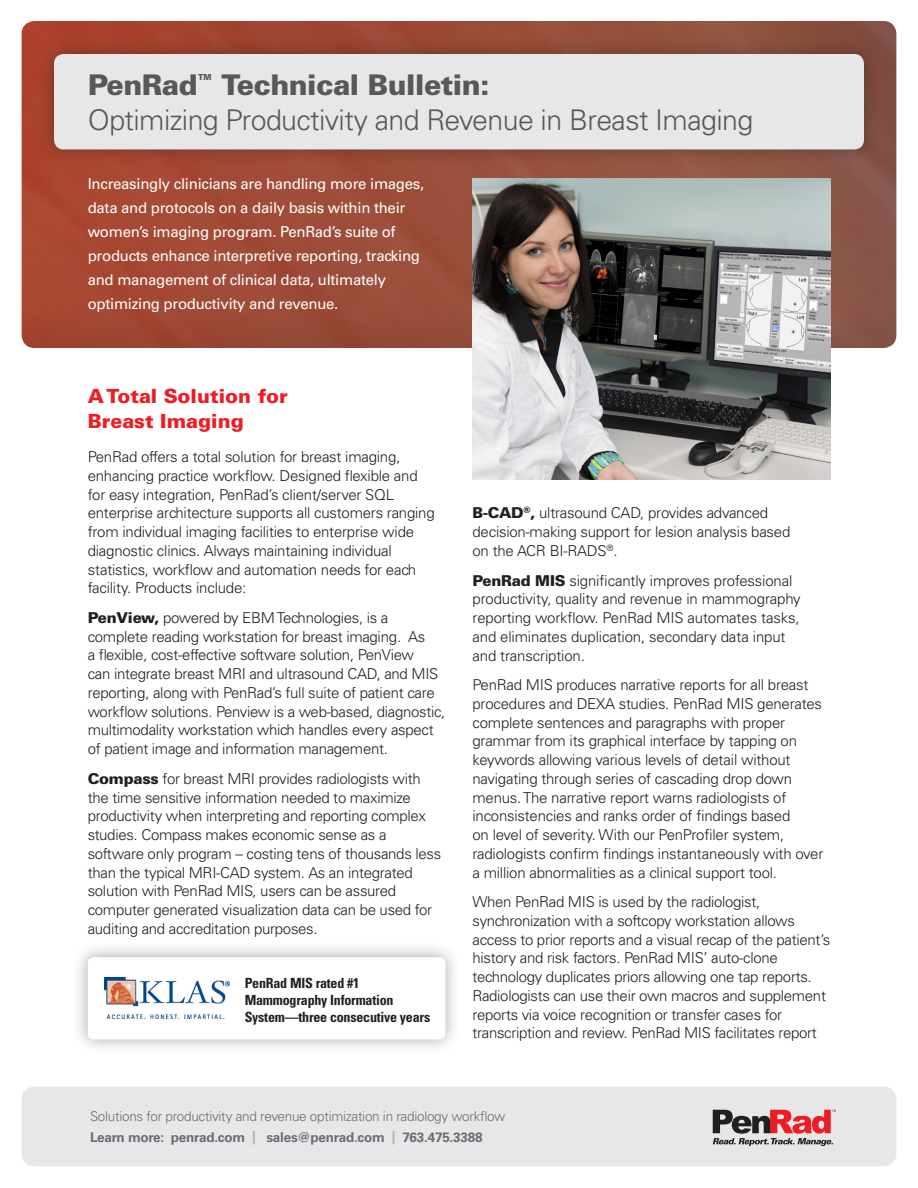
<style>
.page{position:relative;width:918px;height:1188px;background:#fff}
.page>*{position:absolute;margin:0;border:0;box-sizing:border-box;transform-origin:0 0}
.t1{font:300 28.5px/34.2px "Univers LT Std";letter-spacing:-.02em;color:#57585a}
.Subhead_Red{font:900 19.5px/25.5px "Univers LT Std";color:#ee1d23}
.Body{font:300 15px/18.8px "Univers LT Std";letter-spacing:-.02em;color:#231f20}
.Body-2{font:15px/24px "Univers LT Std";letter-spacing:-.02em;color:#fff}
.Body-3{font:700 condensed 14.1px/17.1px "Univers LT Std";letter-spacing:-.015em;color:#231f20}
.Body-4{font:300 13.5px "Univers LT Std";letter-spacing:-.02em;color:#6c6d70}
.Body-5{font:700 13.5px "Univers LT Std";letter-spacing:-.015em;color:#6c6d70}
.s1{font-weight:900}
.s2{color:#b2b3b7}
</style>
<div class="page">
<img style="left:22px;top:21px;width:874px;height:327px">
<div style="left:22px;top:1087px;width:874px;height:79px;background:#e6e7e9;border-radius:13px"></div>
<svg style="left:713px;top:1110px;width:123px;height:36px"></svg>
<img style="left:472px;top:178px;width:358px;height:301px">
<div style="left:71px;top:941px;width:390px;height:114px;background:#231f20;opacity:.4"></div>
<div style="left:88px;top:957px;width:358px;height:82px;background:#fff;border-radius:6px"></div>
<img style="left:104px;top:977px;width:126px;height:42px">
<div style="left:38px;top:38px;width:841px;height:127px;background:#231f20;opacity:.4"></div>
<div style="left:54px;top:54px;width:810px;height:95px;background:#e6e7e9;border-radius:10px"></div>
<p class="t1" style="left:88px;top:68px;width:667px"><span class="s1">PenRad</span><sup>™</sup> <span class="s1">Technical Bulletin:<br></span>Optimizing Productivity and Revenue in Breast Imaging</p>
<p class="Body-2" style="left:88px;top:172px;width:338px">Increasingly clinicians are handling more images, data and protocols on a daily basis within their women’s imaging program. PenRad’s suite of products enhance interpretive reporting, tracking and management of clinical data, ultimately optimizing productivity and revenue.</p>
<p class="Subhead_Red" style="left:88px;top:383px;width:201px">A Total Solution for<br>Breast Imaging</p>
<p class="Body" style="left:88px;top:447px;width:349px">PenRad offers a total solution for breast imaging, enhancing practice workflow. Designed flexible and for easy integration, PenRad’s client/server SQL enterprise architecture supports all customers ranging from individual imaging facilities to enterprise wide diagnostic clinics. Always maintaining individual statistics, workflow and automation needs for each facility. Products include:</p>
<p class="Body" style="left:88px;top:608px;width:359px"><span class="s1">PenView,</span> powered by EBM Technologies, is a complete reading workstation for breast imaging. As<br>a flexible, cost-effective software solution, PenView<br>can integrate breast MRI and ultrasound CAD, and MIS reporting, along with PenRad’s full suite of patient care workflow solutions. Penview is a web-based, diagnostic, multimodality workstation which handles every aspect of patient image and information management.</p>
<p class="Body" style="left:88px;top:769px;width:355px"><span class="s1">Compass</span> for breast MRI provides radiologists with the time sensitive information needed to maximize productivity when interpreting and reporting complex studies. Compass makes economic sense as a software only program – costing tens of thousands less than the typical MRI-CAD system. As an integrated solution with PenRad MIS, users can be assured computer generated visualization data can be used for auditing and accreditation purposes.</p>
<p class="Body-3" style="left:245px;top:974px;width:187px">PenRad MIS rated #1<br>Mammography Information<br>System—three consecutive years</p>
<p class="Body" style="left:472px;top:504px;width:319px"><span class="s1">B-CAD</span><sup>®</sup><span class="s1">,</span> ultrasound CAD, provides advanced decision-making support for lesion analysis based on the ACR BI-RADS<sup>®</sup>.</p>
<p class="Body" style="left:472px;top:571px;width:330px"><span class="s1">PenRad MIS</span> significantly improves professional productivity, quality and revenue in mammography reporting workflow. PenRad MIS automates tasks, and eliminates duplication, secondary data input and transcription.</p>
<p class="Body" style="left:472px;top:675px;width:352px">PenRad MIS produces narrative reports for all breast procedures and DEXA studies. PenRad MIS generates complete sentences and paragraphs with proper grammar from its graphical interface by tapping on keywords allowing various levels of detail without navigating through series of cascading drop down menus. The narrative report warns radiologists of inconsistencies and ranks order of findings based<br>on level of severity. With our PenProfiler system, radiologists confirm findings instantaneously with over a million abnormalities as a clinical support tool.</p>
<p class="Body" style="left:472px;top:892px;width:359px">When PenRad MIS is used by the radiologist, synchronization with a softcopy workstation allows access to prior reports and a visual recap of the patient’s history and risk factors. PenRad MIS’ auto-clone technology duplicates priors allowing one tap reports.<br>Radiologists can use their own macros and supplement reports via voice recognition or transfer cases for transcription and review. PenRad MIS facilitates report</p>
<p class="Body-4" style="left:90px;top:1108px;width:417px">Solutions for productivity and revenue optimization in radiology workflow</p>
<p class="Body-5" style="left:90px;top:1130px;width:394px">Learn more: penrad.com <span class="s2">|</span> sales@penrad.com <span class="s2">|</span> 763.475.3388</p>
</div>
